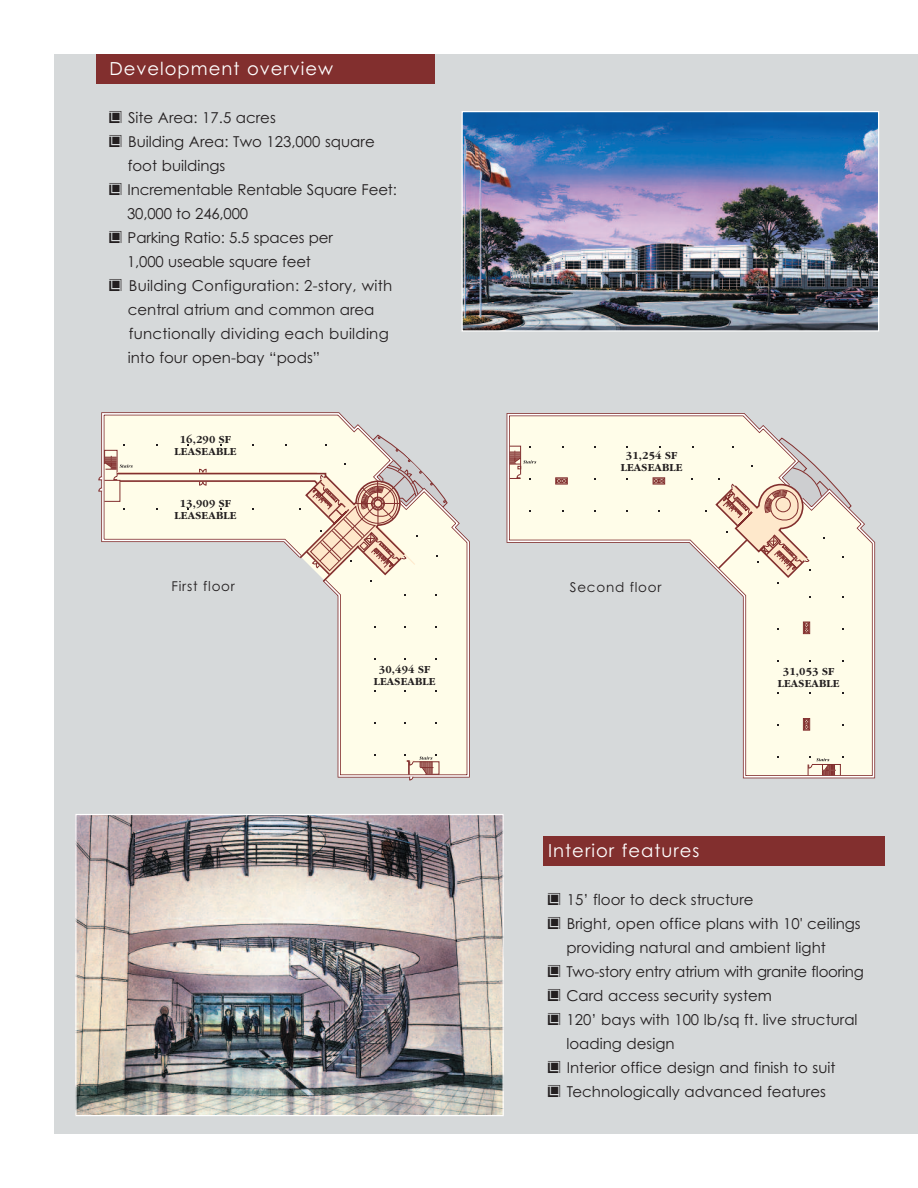
<style>
.page{position:relative;width:918px;height:1188px;background:#fff}
.page>*{position:absolute;margin:0;border:0;box-sizing:border-box;transform-origin:0 0}
.t1{font:18px "Century Gothic";letter-spacing:.055em;color:#fff}
.t2{font:15px "Century Gothic";color:#231f20}
.t3{font:13.5px "Century Gothic";letter-spacing:.055em;color:#231f20}
.t4{font:700 11.25px/12px "Garamond";letter-spacing:.02em;color:#231f20;text-align:center}
.s1{font-family:"Mini Pics Doohickies";font-size:12px}
</style>
<div class="page">
<div style="left:54px;top:54px;width:864px;height:1080px;background:#d6d9da"></div>
<img style="left:77px;top:816px;width:425px;height:298px">
<div style="left:75px;top:814px;width:429px;height:302px;border:1px solid #fff"></div>
<img style="left:464px;top:113px;width:413px;height:217px">
<div style="left:462px;top:111px;width:417px;height:221px;border:1px solid #fff"></div>
<div style="left:96px;top:54px;width:338px;height:29px;background:#822f2e"></div>
<div style="left:543px;top:836px;width:341px;height:29px;background:#822f2e"></div>
<svg style="left:507px;top:413px;width:368px;height:365px"></svg>
<svg style="left:557px;top:479px;width:9px;height:3px"></svg>
<div style="left:555px;top:477px;width:13px;height:7px;border:1px solid #822f2e"></div>
<svg style="left:655px;top:479px;width:8px;height:3px"></svg>
<div style="left:653px;top:477px;width:12px;height:7px;border:1px solid #822f2e"></div>
<svg style="left:805px;top:624px;width:3px;height:8px"></svg>
<div style="left:803px;top:622px;width:7px;height:12px;border:1px solid #822f2e"></div>
<svg style="left:805px;top:720px;width:3px;height:9px"></svg>
<div style="left:803px;top:718px;width:7px;height:13px;border:1px solid #822f2e"></div>
<svg style="left:509px;top:445px;width:27px;height:35px"></svg>
<svg style="left:808px;top:756px;width:36px;height:20px"></svg>
<svg style="left:714px;top:438px;width:138px;height:145px"></svg>
<svg style="left:507px;top:730px;width:260px;height:49px"></svg>
<svg style="left:99px;top:412px;width:371px;height:368px"></svg>
<p class="t1" style="left:110px;top:58px;width:225px">Development overview</p>
<p class="t2" style="left:110px;top:109px;width:168px"><span class="s1">H</span> Site Area: 17.5 acres</p>
<p class="t2" style="left:110px;top:133px;width:267px"><span class="s1">H</span> Building Area: Two 123,000 square</p>
<p class="t2" style="left:128px;top:157px;width:99px">foot buildings</p>
<p class="t2" style="left:110px;top:181px;width:289px"><span class="s1">H</span> Incrementable Rentable Square Feet:</p>
<p class="t2" style="left:127px;top:205px;width:123px">30,000 to 246,000</p>
<p class="t2" style="left:110px;top:229px;width:225px"><span class="s1">H</span> Parking Ratio: 5.5 spaces per</p>
<p class="t2" style="left:127px;top:253px;width:185px">1,000 useable square feet</p>
<p class="t2" style="left:110px;top:277px;width:284px"><span class="s1">H</span> Building Configuration: 2-story, with</p>
<p class="t2" style="left:128px;top:301px;width:248px">central atrium and common area</p>
<p class="t2" style="left:129px;top:325px;width:262px">functionally dividing each building</p>
<p class="t2" style="left:128px;top:349px;width:194px">into four open-bay “pods”</p>
<p class="t4" style="left:175px;top:433px;width:63px">16,290 SF<br>LEASEABLE</p>
<p class="t4" style="left:175px;top:497px;width:63px">13,909 SF<br>LEASEABLE</p>
<p class="t4" style="left:621px;top:449px;width:63px">31,254 SF<br>LEASEABLE</p>
<p class="t3" style="left:172px;top:579px;width:65px">First floor</p>
<p class="t3" style="left:570px;top:579px;width:93px">Second floor</p>
<p class="t4" style="left:374px;top:663px;width:63px">30,494 SF<br>LEASEABLE</p>
<p class="t4" style="left:778px;top:665px;width:63px">31,053 SF<br>LEASEABLE</p>
<p class="t1" style="left:548px;top:841px;width:153px">Interior features</p>
<p class="t2" style="left:548px;top:891px;width:207px"><span class="s1">H</span> 15’ floor to deck structure</p>
<p class="t2" style="left:548px;top:915px;width:314px"><span class="s1">H</span> Bright, open office plans with 10' ceilings</p>
<p class="t2" style="left:566px;top:939px;width:261px">providing natural and ambient light</p>
<p class="t2" style="left:548px;top:963px;width:317px"><span class="s1">H</span> Two-story entry atrium with granite flooring</p>
<p class="t2" style="left:548px;top:987px;width:225px"><span class="s1">H</span> Card access security system</p>
<p class="t2" style="left:548px;top:1011px;width:311px"><span class="s1">H</span> 120’ bays with 100 lb/sq ft. live structural</p>
<p class="t2" style="left:566px;top:1035px;width:110px">loading design</p>
<p class="t2" style="left:548px;top:1059px;width:289px"><span class="s1">H</span> Interior office design and finish to suit</p>
<p class="t2" style="left:548px;top:1083px;width:279px"><span class="s1">H</span> Technologically advanced features</p>
</div>
